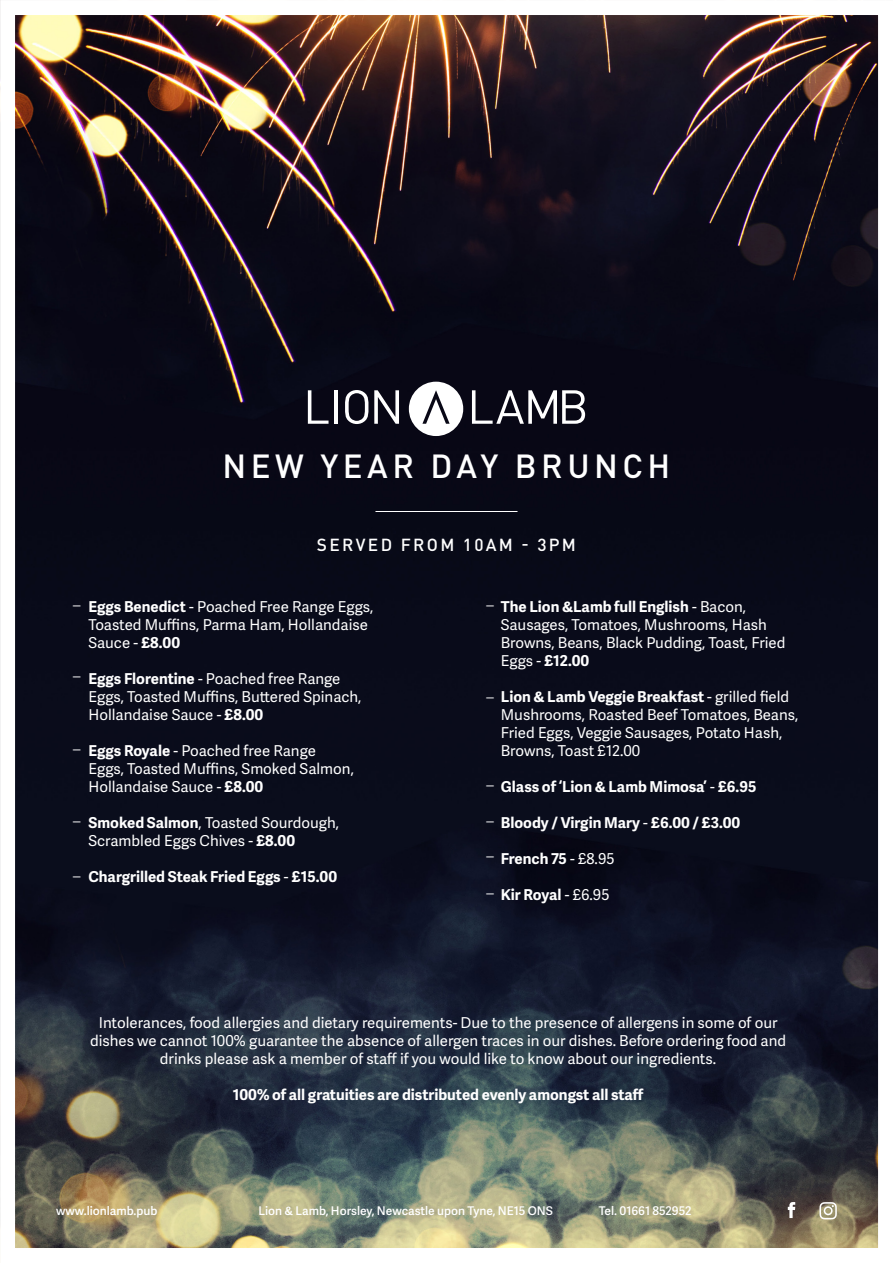
<style>
.page{position:relative;width:893px;height:1263px;background:#fff}
.page>*{position:absolute;margin:0;border:0;box-sizing:border-box;transform-origin:0 0}
.t1{font:500 33px "DINOT";letter-spacing:.135em;color:#fff}
.t2{font:18px "Minion Pro";color:#fff}
.t3{font:500 17.25px "DINOT";letter-spacing:.135em;color:#fff}
.t4{font:15px/18px "Adelle Sans";color:#fff}
.t5{font:700 15px "Adelle Sans";color:#fff}
.t6{font:600 12px "Adelle Sans";color:#fff}
.s1{font-weight:700}
.s2{font-weight:400}
</style>
<div class="page">
<img style="left:16px;top:16px;width:861px;height:1231px">
<svg style="left:788px;top:1202px;width:7px;height:16px"></svg>
<svg style="left:819px;top:1202px;width:18px;height:17px"></svg>
<hr style="left:375px;top:511px;width:142px;height:1px;background:#fff">
<svg style="left:409px;top:382px;width:54px;height:54px"></svg>
<svg style="left:308px;top:390px;width:21px;height:34px"></svg>
<hr style="left:335px;top:390px;width:3px;height:34px;background:#fff">
<svg style="left:345px;top:390px;width:23px;height:34px"></svg>
<svg style="left:374px;top:390px;width:25px;height:34px"></svg>
<svg style="left:472px;top:390px;width:113px;height:34px"></svg>
<p class="t1" style="left:223px;top:444px;width:449px">NEW YEAR DAY BRUNCH</p>
<p class="t3" style="left:317px;top:533px;width:261px">SERVED FROM 10AM - 3PM</p>
<p class="t4" style="left:88px;top:597px;width:286px"><span class="s1">Eggs Benedict</span> - Poached Free Range Eggs,<br>Toasted Muffins, Parma Ham, Hollandaise<br>Sauce - <span class="s1">£8.00</span></p>
<p class="t4" style="left:88px;top:669px;width:274px"><span class="s1">Eggs Florentine</span> - Poached free Range<br>Eggs, Toasted Muffins, Buttered Spinach,<br>Hollandaise Sauce - <span class="s1">£8.00</span></p>
<p class="t4" style="left:88px;top:741px;width:267px"><span class="s1">Eggs Royale</span> - Poached free Range<br>Eggs, Toasted Muffins, Smoked Salmon,<br>Hollandaise Sauce - <span class="s1">£8.00</span></p>
<p class="t4" style="left:88px;top:813px;width:252px"><span class="s1">Smoked Salmon</span>, Toasted Sourdough,<br>Scrambled Eggs Chives - <span class="s1">£8.00</span></p>
<p class="t5" style="left:88px;top:865px;width:250px">Chargrilled Steak Fried Eggs <span class="s2">-</span> £15.00</p>
<p class="t2" style="left:72px;top:592px;width:11px">–</p>
<p class="t2" style="left:72px;top:664px;width:11px">–</p>
<p class="t2" style="left:72px;top:736px;width:11px">–</p>
<p class="t2" style="left:72px;top:808px;width:11px">–</p>
<p class="t2" style="left:72px;top:863px;width:11px">–</p>
<p class="t4" style="left:501px;top:597px;width:286px"><span class="s1">The Lion &amp;Lamb full English</span> - Bacon,<br>Sausages, Tomatoes, Mushrooms, Hash<br>Browns, Beans, Black Pudding, Toast, Fried<br>Eggs - <span class="s1">£12.00</span></p>
<p class="t4" style="left:501px;top:687px;width:299px"><span class="s1">Lion &amp; Lamb Veggie Breakfast</span> - grilled field Mushrooms, Roasted Beef Tomatoes, Beans, Fried Eggs, Veggie Sausages, Potato Hash, Browns, Toast £12.00</p>
<p class="t5" style="left:501px;top:775px;width:257px">Glass of ‘Lion &amp; Lamb Mimosa’ <span class="s2">-</span> £6.95</p>
<p class="t5" style="left:501px;top:811px;width:241px">Bloody / Virgin Mary <span class="s2">-</span> £6.00 / £3.00</p>
<p class="t5" style="left:501px;top:847px;width:115px">French 75 <span class="s2">- £8.95</span></p>
<p class="t5" style="left:501px;top:883px;width:110px">Kir Royal <span class="s2">- £6.95</span></p>
<p class="t2" style="left:485px;top:592px;width:11px">–</p>
<p class="t2" style="left:485px;top:684px;width:11px">–</p>
<p class="t2" style="left:485px;top:773px;width:11px">–</p>
<p class="t2" style="left:485px;top:808px;width:11px">–</p>
<p class="t2" style="left:485px;top:843px;width:11px">–</p>
<p class="t2" style="left:485px;top:880px;width:11px">–</p>
<p class="t4" style="left:90px;top:1013px;width:697px;text-align:center">Intolerances, food allergies and dietary requirements- Due to the presence of allergens in some of our dishes we cannot 100% guarantee the absence of allergen traces in our dishes. Before ordering food and drinks please ask a member of staff if you would like to know about our ingredients.</p>
<p class="t5" style="left:233px;top:1083px;width:412px">100% of all gratuities are distributed evenly amongst all staff</p>
<p class="t6" style="left:56px;top:1202px;width:103px">www.lionlamb.pub</p>
<p class="t6" style="left:258px;top:1202px;width:296px">Lion &amp; Lamb, Horsley, Newcastle upon Tyne, NE15 ONS</p>
<p class="t6" style="left:599px;top:1202px;width:94px">Tel. 01661 852952</p>
</div>
